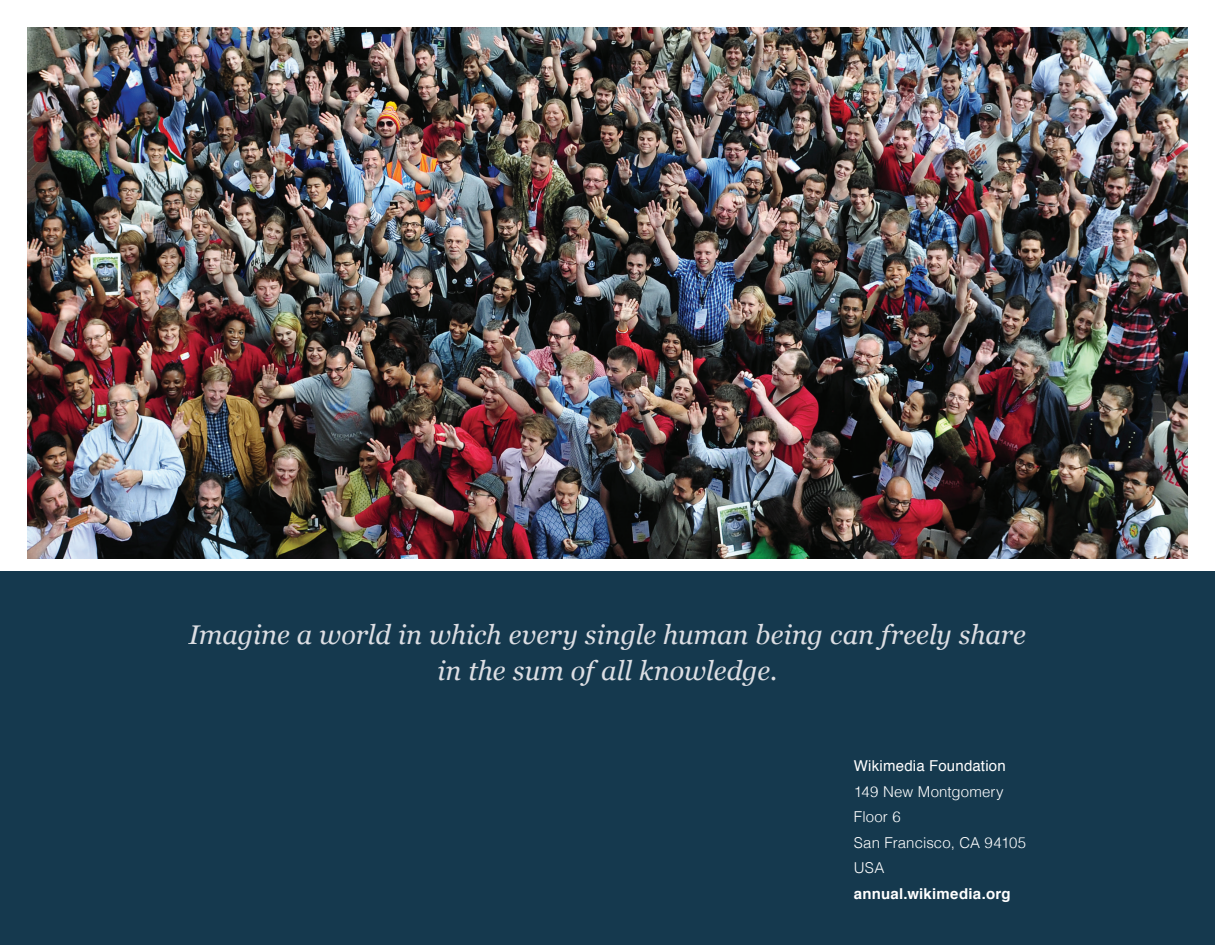
<style>
.page{position:relative;width:1215px;height:945px;background:#fff}
.page>*{position:absolute;margin:0;border:0;box-sizing:border-box;transform-origin:0 0}
.t1{font:italic 27px/36px "Georgia";color:#dcdee3;text-align:center}
.t2{font:300 15px/25.5px "Helvetica";letter-spacing:.01em;color:#fff}
.t3{font:700 15px "Helvetica";letter-spacing:.015em;color:#fff}
.t4{font:15px "Helvetica";letter-spacing:.015em;color:#fff}
</style>
<div class="page">
<div style="left:0;top:572px;width:1215px;height:373px;background:#15394e"></div>
<img style="left:27px;top:27px;width:1161px;height:531px">
<p class="t1" style="left:189px;top:616px;width:839px">Imagine a world in which every single human being can freely share in the sum of all knowledge.</p>
<p class="t4" style="left:854px;top:754px;width:154px">Wikimedia Foundation</p>
<p class="t2" style="left:854px;top:778px;width:174px">149 New Montgomery<br>Floor 6<br>San Francisco, CA 94105<br>USA</p>
<p class="t3" style="left:854px;top:881px;width:158px">annual.wikimedia.org</p>
</div>
